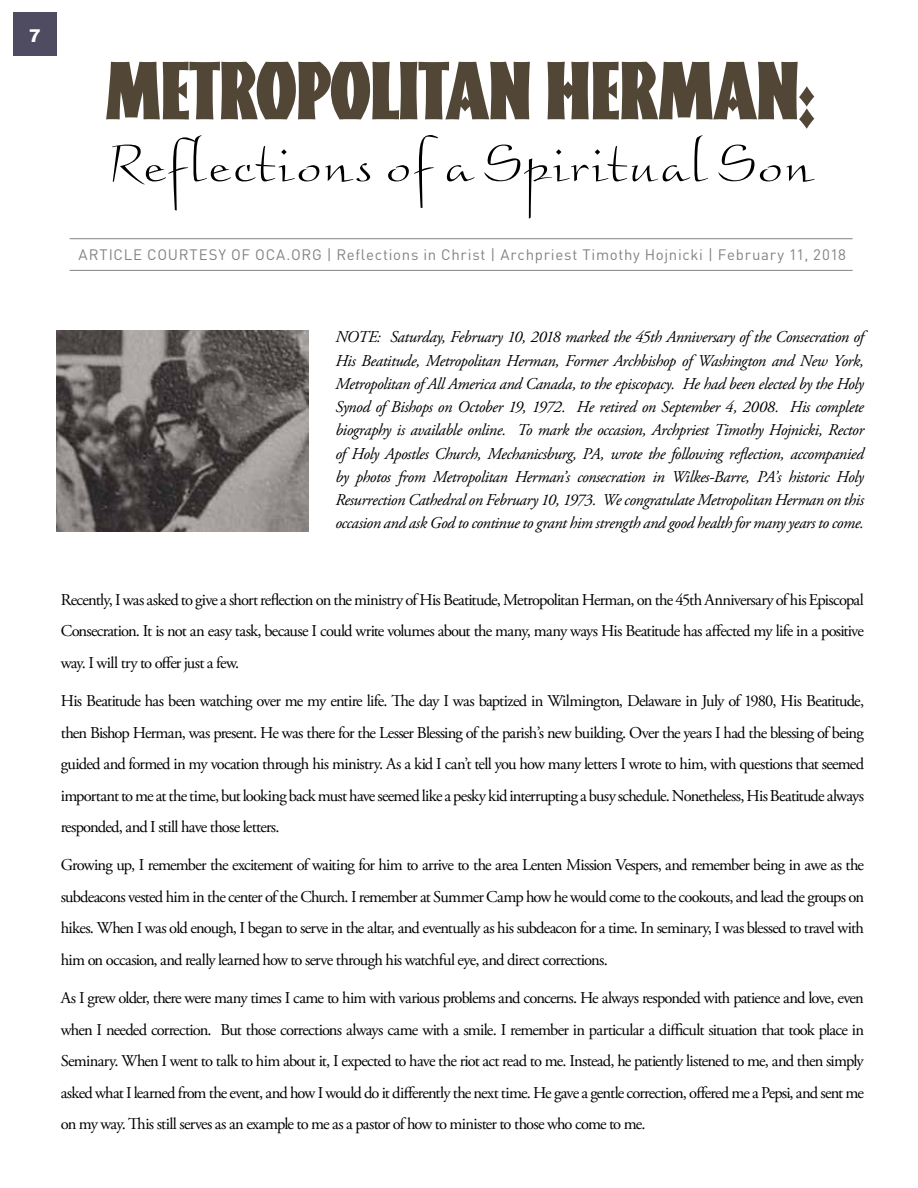
<style>
.page{position:relative;width:918px;height:1188px;background:#fff}
.page>*{position:absolute;margin:0;border:0;box-sizing:border-box;transform-origin:0 0}
.t1{font:700 81.75px "Aardvark";letter-spacing:-.025em;color:#524636}
.t2{font:300 54px "Braganza ITC";letter-spacing:.01em;color:#000}
.t3{font:700 18px "Bau";color:#fff}
.t4{font:16.5px/31.5px "Adobe Garamond Pro";letter-spacing:-.045em;color:#000;text-align:justify}
.t5{font:italic 16.5px/23.2px "Adobe Garamond Pro";letter-spacing:-.025em;color:#000;text-align:justify}
.t6{font:15px "DIN";letter-spacing:.045em;color:#828383}
</style>
<div class="page">
<img style="left:57px;top:330px;width:251px;height:201px">
<div style="left:13px;top:12px;width:44px;height:44px;background:#4f4b60"></div>
<hr style="left:70px;top:238px;width:783px;height:1px;background:#828383">
<hr style="left:70px;top:270px;width:783px;height:1px;background:#828383">
<p class="t3" style="left:29px;top:20px;width:13px">7</p>
<h1 class="t1" style="left:104px;top:44px;width:713px">METROPOLITAN HERMAN:</h1>
<h2 class="t2" style="left:108px;top:131px;width:707px">Reflections of a Spiritual Son</h2>
<p class="t6" style="left:79px;top:245px;width:769px">ARTICLE COURTESY OF OCA.ORG | Reflections in Christ | Archpriest Timothy Hojnicki | February 11, 2018</p>
<p class="t5" style="left:335px;top:326px;width:530px">NOTE: Saturday, February 10, 2018 marked the 45th Anniversary of the Consecration of His Beatitude, Metropolitan Herman, Former Archbishop of Washington and New York, Metropolitan of All America and Canada, to the episcopacy. He had been elected by the Holy Synod of Bishops on October 19, 1972. He retired on September 4, 2008. His complete biography is available online. To mark the occasion, Archpriest Timothy Hojnicki, Rector of Holy Apostles Church, Mechanicsburg, PA, wrote the following reflection, accompanied by photos from Metropolitan Herman’s consecration in Wilkes-Barre, PA’s historic Holy Resurrection Cathedral on February 10, 1973. We congratulate Metropolitan Herman on this occasion and ask God to continue to grant him strength and good health for many years to come.</p>
<p class="t4" style="left:61px;top:584px;width:805px">Recently, I was asked to give a short reflection on the ministry of His Beatitude, Metropolitan Herman, on the 45th Anniversary of his Episcopal Consecration. It is not an easy task, because I could write volumes about the many, many ways His Beatitude has affected my life in a positive way. I will try to offer just a few.</p>
<p class="t4" style="left:61px;top:686px;width:805px">His Beatitude has been watching over me my entire life. The day I was baptized in Wilmington, Delaware in July of 1980, His Beatitude, then Bishop Herman, was present. He was there for the Lesser Blessing of the parish’s new building. Over the years I had the blessing of being guided and formed in my vocation through his ministry. As a kid I can’t tell you how many letters I wrote to him, with questions that seemed important to me at the time, but looking back must have seemed like a pesky kid interrupting a busy schedule. Nonetheless, His Beatitude always responded, and I still have those letters.</p>
<p class="t4" style="left:61px;top:850px;width:805px">Growing up, I remember the excitement of waiting for him to arrive to the area Lenten Mission Vespers, and remember being in awe as the subdeacons vested him in the center of the Church. I remember at Summer Camp how he would come to the cookouts, and lead the groups on hikes. When I was old enough, I began to serve in the altar, and eventually as his subdeacon for a time. In seminary, I was blessed to travel with him on occasion, and really learned how to serve through his watchful eye, and direct corrections.</p>
<p class="t4" style="left:61px;top:983px;width:805px">As I grew older, there were many times I came to him with various problems and concerns. He always responded with patience and love, even when I needed correction. But those corrections always came with a smile. I remember in particular a difficult situation that took place in Seminary. When I went to talk to him about it, I expected to have the riot act read to me. Instead, he patiently listened to me, and then simply asked what I learned from the event, and how I would do it differently the next time. He gave a gentle correction, offered me a Pepsi, and sent me on my way. This still serves as an example to me as a pastor of how to minister to those who come to me.</p>
</div>
